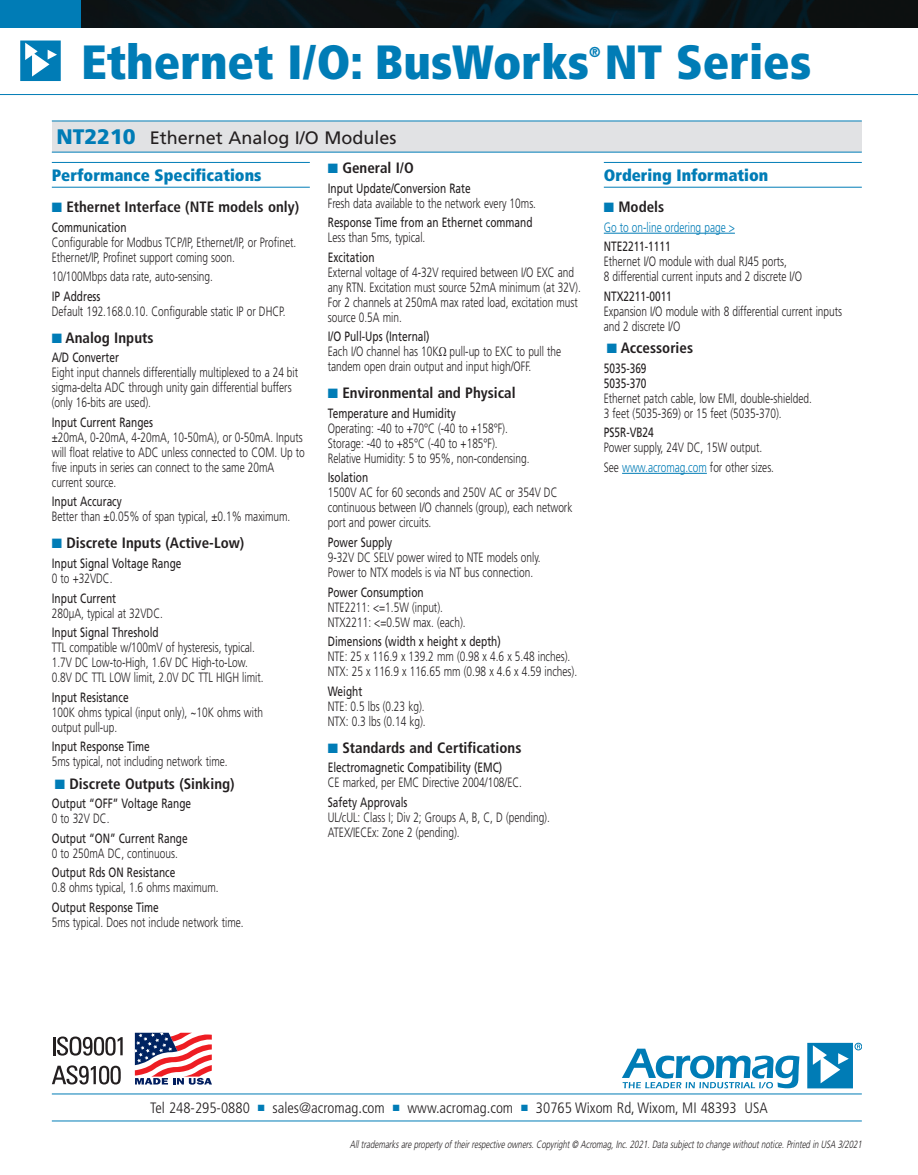
<style>
.page{position:relative;width:918px;height:1175px;background:#fff}
.page>*{position:absolute;margin:0;border:0;box-sizing:border-box;transform-origin:0 0}
.t1{font:900 condensed 48px "Frutiger";color:#007cb6}
.Description_1{font:18px "Frutiger";color:#231f20}
.Subhead_Ruled{font:900 condensed 16.5px "Frutiger";color:#007cb6}
.Spec_head_sa{font:700 condensed 15px "Frutiger";color:#231f20}
.Address{font:300 condensed 15px "Frutiger";color:#231f20}
.Spec2{font:700 condensed 15px "Frutiger";color:#231f20}
.t2{font:900 condensed 14.4px "Frutiger";color:#007cb6}
.Spec2-2{font:300 13.5px/15px "Frutiger";color:#231f20;scale:.75 1}
.Spec_head2b{font:13.5px/15px "Frutiger";color:#231f20;scale:.75 1}
.Spec{font:300 13.5px "Frutiger";color:#007cb6;scale:.75 1}
.Legal_Stuff{font:italic 300 10.5px "Frutiger";color:#231f20;scale:.75 1}
.s1{font-weight:900;font-size:21px;color:#007cb6}
.s2{color:#007cb6}
</style>
<div class="page">
<img style="left:81px;top:0;width:837px;height:27px">
<div style="left:0;top:0;width:81px;height:27px;background:#007cb6"></div>
<div style="left:52px;top:122px;width:810px;height:30px;background:#e1e2e4"></div>
<hr style="left:52px;top:162px;width:258px;height:1px;background:#007cb6">
<hr style="left:52px;top:187px;width:258px;height:1px;background:#007cb6">
<hr style="left:604px;top:162px;width:258px;height:1px;background:#007cb6">
<hr style="left:604px;top:187px;width:258px;height:1px;background:#007cb6">
<hr style="left:604px;top:233px;width:131px;height:1px;background:#007cb6">
<hr style="left:622px;top:473px;width:85px;height:1px;background:#007cb6">
<hr style="left:52px;top:1093px;width:810px;height:1px;background:#007cb6">
<hr style="left:52px;top:1120px;width:810px;height:1px;background:#007cb6">
<hr style="left:52px;top:121px;width:810px;height:1px;background:#007cb6">
<hr style="left:52px;top:152px;width:810px;height:1px;background:#007cb6">
<svg style="left:20px;top:40px;width:41px;height:41px"></svg>
<hr style="left:0;top:94px;width:918px;height:1px;background:#007cb6">
<div style="left:855px;top:1043px;width:7px;height:7px;border:1px solid #007cb6;border-radius:50%"></div>
<svg style="left:807px;top:1042px;width:53px;height:46px"></svg>
<svg style="left:622px;top:1048px;width:177px;height:40px"></svg>
<hr style="left:53px;top:1036px;width:3px;height:19px;background:#231f20">
<svg style="left:57px;top:1036px;width:66px;height:19px"></svg>
<svg style="left:52px;top:1065px;width:69px;height:19px"></svg>
<svg style="left:134px;top:1033px;width:78px;height:52px"></svg>
<svg style="left:135px;top:1032px;width:77px;height:52px"></svg>
<p class="t1" style="left:81px;top:33px;width:732px">Ethernet I/O: BusWorks NT Series</p>
<p class="t2" style="left:589px;top:43px;width:13px">®</p>
<p class="Description_1" style="left:56px;top:127px;width:342px"><span class="s1">NT2210</span> Ethernet Analog I/O Modules</p>
<p class="Subhead_Ruled" style="left:52px;top:165px;width:211px">Performance Specifications</p>
<p class="Spec_head_sa" style="left:52px;top:198px;width:249px"><span class="s2">■</span> Ethernet Interface (NTE models only)</p>
<p class="Spec_head2b" style="left:52px;top:220px;width:101px">Communication</p>
<p class="Spec2-2" style="left:52px;top:235px;width:327px">Configurable for Modbus TCP/IP, Ethernet/IP, or Profinet.<br>Ethernet/IP, Profinet support coming soon.</p>
<p class="Spec2-2" style="left:52px;top:269px;width:216px">10/100Mbps data rate, auto-sensing.</p>
<p class="Spec_head2b" style="left:52px;top:289px;width:66px">IP Address</p>
<p class="Spec2-2" style="left:52px;top:304px;width:313px">Default 192.168.0.10. Configurable static IP or DHCP.</p>
<p class="Spec2" style="left:52px;top:329px;width:103px"><span class="s2">■</span> Analog Inputs</p>
<p class="Spec_head2b" style="left:52px;top:350px;width:91px">A/D Converter</p>
<p class="Spec2-2" style="left:52px;top:365px;width:330px">Eight input channels differentially multiplexed to a 24‐bit sigma-delta ADC through unity‐gain differential buffers (only 16-bits are used).</p>
<p class="Spec_head2b" style="left:52px;top:415px;width:137px">Input Current Ranges</p>
<p class="Spec2-2" style="left:52px;top:430px;width:339px">±20mA, 0-20mA, 4-20mA, 10-50mA), or 0-50mA. Inputs will float relative to ADC unless connected to COM. Up to five inputs in series can connect to the same 20mA current source.</p>
<p class="Spec_head2b" style="left:52px;top:494px;width:95px">Input Accuracy</p>
<p class="Spec2-2" style="left:52px;top:509px;width:320px">Better than ±0.05% of span typical, ±0.1% maximum.</p>
<p class="Spec_head_sa" style="left:52px;top:534px;width:194px"><span class="s2">■</span> Discrete Inputs (Active-Low)</p>
<p class="Spec_head2b" style="left:52px;top:556px;width:175px">Input Signal Voltage Range</p>
<p class="Spec2-2" style="left:52px;top:571px;width:82px">0 to +32VDC.</p>
<p class="Spec_head2b" style="left:52px;top:590px;width:87px">Input Current</p>
<p class="Spec2-2" style="left:52px;top:605px;width:150px">280µA, typical at 32VDC.</p>
<p class="Spec_head2b" style="left:52px;top:625px;width:144px">Input Signal Threshold</p>
<p class="Spec2-2" style="left:52px;top:640px;width:284px">TTL compatible w/100mV of hysteresis, typical.<br>1.7V DC Low-to-High, 1.6V DC High-to-Low.<br>0.8V DC TTL LOW limit, 2.0V DC TTL HIGH limit.</p>
<p class="Spec_head2b" style="left:52px;top:689px;width:104px">Input Resistance</p>
<p class="Spec2-2" style="left:52px;top:704px;width:283px">100K ohms typical (input only), ~10K ohms with output pull-up.</p>
<p class="Spec_head2b" style="left:52px;top:739px;width:132px">Input Response Time</p>
<p class="Spec2-2" style="left:52px;top:754px;width:236px">5ms typical, not including network time.</p>
<p class="Spec2" style="left:55px;top:774px;width:181px"><span class="s2">■</span> Discrete Outputs (Sinking)</p>
<p class="Spec_head2b" style="left:52px;top:796px;width:187px">Output “OFF” Voltage Range</p>
<p class="Spec2-2" style="left:52px;top:811px;width:78px">0 to 32V DC.</p>
<p class="Spec_head2b" style="left:52px;top:830px;width:183px">Output “ON” Current Range</p>
<p class="Spec2-2" style="left:52px;top:845px;width:170px">0 to 250mA DC, continuous.</p>
<p class="Spec_head2b" style="left:52px;top:865px;width:166px">Output Rds ON Resistance</p>
<p class="Spec2-2" style="left:52px;top:880px;width:224px">0.8 ohms typical, 1.6 ohms maximum.</p>
<p class="Spec_head2b" style="left:52px;top:899px;width:144px">Output Response Time</p>
<p class="Spec2-2" style="left:52px;top:914px;width:257px">5ms typical. Does not include network time.</p>
<p class="Spec_head_sa" style="left:328px;top:159px;width:87px"><span class="s2">■</span> General I/O</p>
<p class="Spec_head2b" style="left:328px;top:181px;width:192px">Input Update/Conversion Rate</p>
<p class="Spec2-2" style="left:328px;top:196px;width:279px">Fresh data available to the network every 10ms.</p>
<p class="Spec_head2b" style="left:328px;top:215px;width:274px">Response Time from an Ethernet command</p>
<p class="Spec2-2" style="left:328px;top:230px;width:132px">Less than 5ms, typical.</p>
<p class="Spec_head2b" style="left:328px;top:250px;width:64px">Excitation</p>
<p class="Spec2-2" style="left:328px;top:265px;width:339px">External voltage of 4-32V required between I/O EXC and any RTN. Excitation must source 52mA minimum (at 32V).<br>For 2 channels at 250mA max rated load, excitation must source 0.5A min.</p>
<p class="Spec_head2b" style="left:328px;top:329px;width:137px">I/O Pull-Ups (Internal)</p>
<p class="Spec2-2" style="left:328px;top:344px;width:313px">Each I/O channel has 10K pull-up to EXC to pull the tandem open drain output and input high/OFF.</p>
<p class="Spec_head_sa" style="left:328px;top:384px;width:189px"><span class="s2">■</span> Environmental and Physical</p>
<p class="Spec_head2b" style="left:328px;top:406px;width:172px">Temperature and Humidity</p>
<p class="Spec2-2" style="left:328px;top:421px;width:270px">Operating: -40 to +70°C (-40 to +158°F).<br>Storage: -40 to +85°C (-40 to +185°F).<br>Relative Humidity: 5 to 95%, non-condensing.</p>
<p class="Spec_head2b" style="left:328px;top:470px;width:56px">Isolation</p>
<p class="Spec2-2" style="left:328px;top:485px;width:328px">1500V AC for 60 seconds and 250V AC or 354V DC continuous between I/O channels (group), each network port and power circuits.</p>
<p class="Spec_head2b" style="left:328px;top:535px;width:87px">Power Supply</p>
<p class="Spec2-2" style="left:328px;top:550px;width:285px">9-32V DC SELV power wired to NTE models only.<br>Power to NTX models is via NT bus connection.</p>
<p class="Spec_head2b" style="left:328px;top:584px;width:129px">Power Consumption</p>
<p class="Spec2-2" style="left:328px;top:599px;width:185px">NTE2211: &lt;=1.5W (input).<br>NTX2211: &lt;=0.5W max. (each).</p>
<p class="Spec_head2b" style="left:328px;top:634px;width:232px">Dimensions (width x height x depth)</p>
<p class="Spec2-2" style="left:328px;top:649px;width:334px">NTE: 25 x 116.9 x 139.2 mm (0.98 x 4.6 x 5.48 inches).<br>NTX: 25 x 116.9 x 116.65 mm (0.98 x 4.6 x 4.59 inches).</p>
<p class="Spec_head2b" style="left:328px;top:683px;width:48px">Weight</p>
<p class="Spec2-2" style="left:328px;top:698px;width:132px">NTE: 0.5 lbs (0.23 kg).<br>NTX: 0.3 lbs (0.14 kg).</p>
<p class="Spec_head_sa" style="left:328px;top:738px;width:195px"><span class="s2">■</span> Standards and Certifications</p>
<p class="Spec_head2b" style="left:328px;top:760px;width:234px">Electromagnetic Compatibility (EMC)</p>
<p class="Spec2-2" style="left:328px;top:775px;width:260px">CE marked, per EMC Directive 2004/108/EC.</p>
<p class="Spec_head2b" style="left:328px;top:794px;width:108px">Safety Approvals</p>
<p class="Spec2-2" style="left:328px;top:809px;width:298px">UL/cUL: Class I; Div 2; Groups A, B, C, D (pending).<br>ATEX/IECEx: Zone 2 (pending).</p>
<p class="Subhead_Ruled" style="left:604px;top:165px;width:166px">Ordering Information</p>
<p class="Spec_head_sa" style="left:604px;top:198px;width:62px"><span class="s2">■</span> Models</p>
<p class="Spec" style="left:604px;top:219px;width:176px">Go to on-line ordering page &gt;</p>
<p class="Spec_head2b" style="left:604px;top:239px;width:91px">NTE2211-1111</p>
<p class="Spec2-2" style="left:604px;top:254px;width:266px">Ethernet I/O module with dual RJ45 ports,<br>8 differential current inputs and 2 discrete I/O</p>
<p class="Spec_head2b" style="left:604px;top:289px;width:92px">NTX2211-0011</p>
<p class="Spec2-2" style="left:604px;top:304px;width:319px">Expansion I/O module with 8 differential current inputs and 2 discrete I/O</p>
<p class="Spec2" style="left:607px;top:339px;width:88px"><span class="s2">■</span> Accessories</p>
<p class="Spec_head2b" style="left:604px;top:361px;width:59px">5035-369<br>5035-370</p>
<p class="Spec2-2" style="left:604px;top:391px;width:279px">Ethernet patch cable, low EMI, double-shielded.<br>3 feet (5035-369) or 15 feet (5035-370).</p>
<p class="Spec_head2b" style="left:604px;top:425px;width:68px">PS5R-VB24</p>
<p class="Spec2-2" style="left:604px;top:440px;width:213px">Power supply, 24V DC, 15W output.</p>
<p class="Spec2-2" style="left:604px;top:460px;width:229px">See <span class="s2">www.acromag.com</span> for other sizes.</p>
<p class="Address" style="left:150px;top:1099px;width:619px">Tel 248-295-0880 <span class="s2">■</span> sales@acromag.com <span class="s2">■</span> www.acromag.com <span class="s2">■</span> 30765 Wixom Rd, Wixom, MI 48393 USA</p>
<p class="Legal_Stuff" style="left:350px;top:1138px;width:687px">Alltrademarksarepropertyoftheirrespectiveowners.Copyright© Acromag,Inc.2021.Datasubjectto changewithoutnotice.Printed in USA 3/2021</p>
</div>
